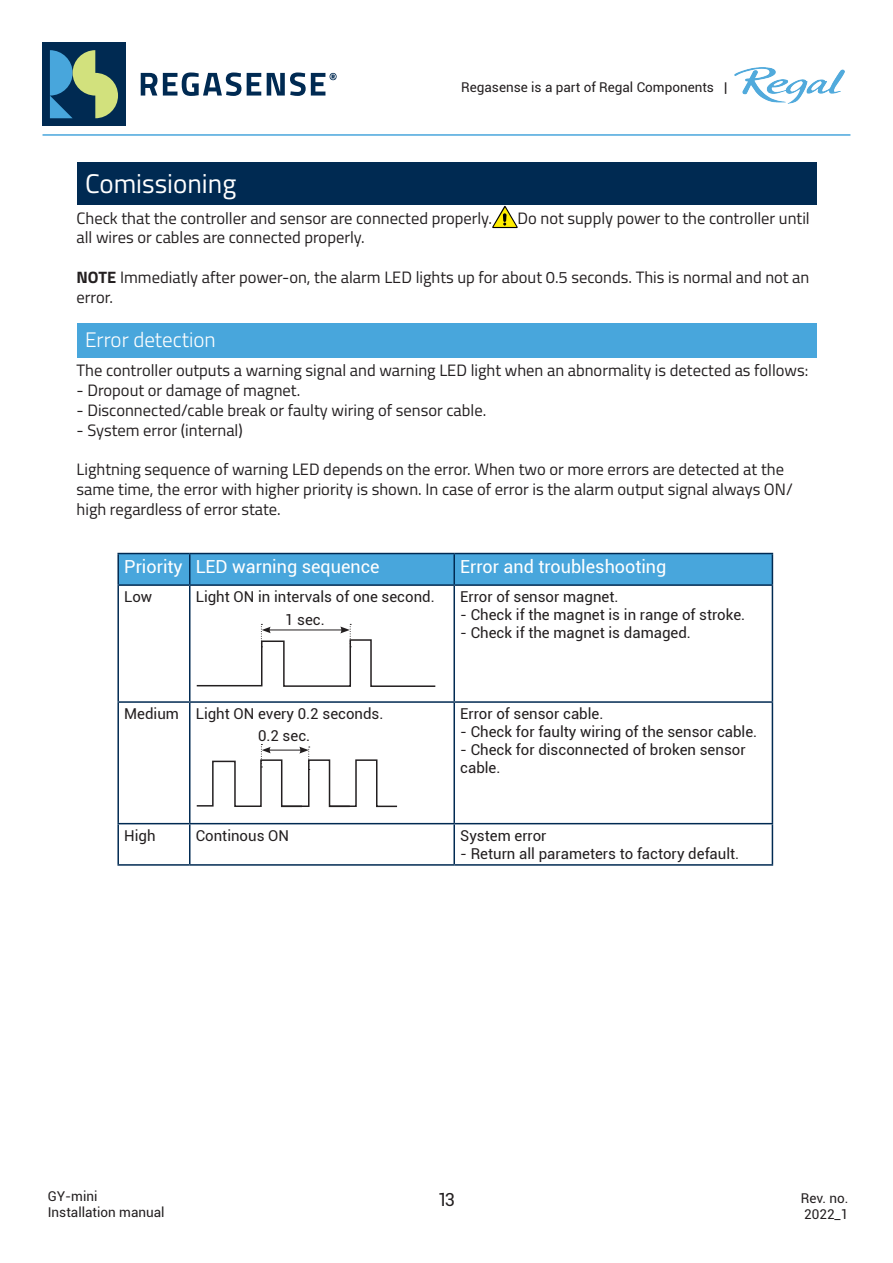
<style>
.page{position:relative;width:893px;height:1263px;background:#fff}
.page>*{position:absolute;margin:0;border:0;box-sizing:border-box;transform-origin:0 0}
.Regal_Main_title{font:27px "Titillium Web";color:#fff}
.Regal_Subheading{font:300 21px "Titillium Web";color:#fff}
.t1{font:18px "Roboto";color:#fff}
.t2{font:18px "Roboto";color:#231f20}
.Regal_Body_text{font:16.5px/19.8px "Titillium Web";color:#231f20}
.t3{font:15px/18px "Roboto";color:#231f20}
.t4{font:13.5px/16.2px "Roboto";color:#231f20}
.s1{font-weight:700}
</style>
<div class="page">
<img style="left:735px;top:68px;width:110px;height:36px">
<div style="left:42px;top:43px;width:84px;height:83px;background:#002a52"></div>
<svg style="left:50px;top:50px;width:68px;height:68px"></svg>
<svg style="left:141px;top:73px;width:16px;height:23px"></svg>
<svg style="left:163px;top:72px;width:78px;height:24px"></svg>
<svg style="left:247px;top:73px;width:14px;height:23px"></svg>
<svg style="left:267px;top:72px;width:70px;height:24px"></svg>
<hr style="left:43px;top:134px;width:807px;height:2px;background:#48a6dc">
<div style="left:77px;top:162px;width:739px;height:43px;background:#002a52"></div>
<div style="left:77px;top:323px;width:739px;height:34px;background:#48a6dc"></div>
<svg style="left:492px;top:206px;width:26px;height:22px"></svg>
<div style="left:119px;top:554px;width:653px;height:30px;background:#48a6dc"></div>
<hr style="left:117px;top:586px;width:2px;height:115px;background:#002a52">
<hr style="left:189px;top:586px;width:1px;height:115px;background:#002a52">
<hr style="left:453px;top:586px;width:2px;height:115px;background:#002a52">
<hr style="left:772px;top:586px;width:1px;height:115px;background:#002a52">
<hr style="left:117px;top:701px;width:73px;height:2px;background:#002a52">
<hr style="left:117px;top:703px;width:2px;height:120px;background:#002a52">
<hr style="left:190px;top:701px;width:264px;height:2px;background:#002a52">
<hr style="left:189px;top:703px;width:1px;height:120px;background:#002a52">
<hr style="left:454px;top:701px;width:319px;height:2px;background:#002a52">
<hr style="left:453px;top:703px;width:2px;height:120px;background:#002a52">
<hr style="left:772px;top:703px;width:1px;height:120px;background:#002a52">
<hr style="left:117px;top:823px;width:73px;height:1px;background:#002a52">
<hr style="left:117px;top:824px;width:2px;height:40px;background:#002a52">
<hr style="left:190px;top:823px;width:264px;height:1px;background:#002a52">
<hr style="left:189px;top:824px;width:1px;height:40px;background:#002a52">
<hr style="left:454px;top:823px;width:319px;height:1px;background:#002a52">
<hr style="left:453px;top:824px;width:2px;height:40px;background:#002a52">
<hr style="left:772px;top:824px;width:1px;height:40px;background:#002a52">
<hr style="left:117px;top:864px;width:73px;height:2px;background:#002a52">
<hr style="left:190px;top:864px;width:264px;height:2px;background:#002a52">
<hr style="left:454px;top:864px;width:319px;height:2px;background:#002a52">
<hr style="left:117px;top:553px;width:73px;height:1px;background:#002a52">
<hr style="left:117px;top:554px;width:2px;height:30px;background:#002a52">
<hr style="left:190px;top:553px;width:264px;height:1px;background:#002a52">
<hr style="left:189px;top:554px;width:1px;height:30px;background:#002a52">
<hr style="left:454px;top:553px;width:319px;height:1px;background:#002a52">
<hr style="left:453px;top:554px;width:2px;height:30px;background:#002a52">
<hr style="left:772px;top:554px;width:1px;height:30px;background:#002a52">
<hr style="left:117px;top:584px;width:73px;height:2px;background:#002a52">
<hr style="left:190px;top:584px;width:264px;height:2px;background:#002a52">
<hr style="left:454px;top:584px;width:319px;height:2px;background:#002a52">
<svg style="left:196px;top:624px;width:240px;height:63px"></svg>
<svg style="left:196px;top:744px;width:202px;height:64px"></svg>
<p class="t4" style="left:461px;top:79px;width:268px">Regasense is a part of Regal Components |</p>
<p class="Regal_Main_title" style="left:85px;top:163px;width:153px">Comissioning</p>
<p class="Regal_Body_text" style="left:77px;top:207px;width:417px">Check that the controller and sensor are connected properly.</p>
<p class="Regal_Body_text" style="left:518px;top:207px;width:294px">Do not supply power to the controller until</p>
<p class="Regal_Body_text" style="left:77px;top:227px;width:290px">all wires or cables are connected properly.</p>
<p class="Regal_Body_text" style="left:77px;top:266px;width:734px"><span class="s1">NOTE</span> Immediatly after power-on, the alarm LED lights up for about 0.5 seconds. This is normal and not an error.</p>
<p class="Regal_Subheading" style="left:85px;top:325px;width:132px">Error detection</p>
<p class="Regal_Body_text" style="left:77px;top:360px;width:733px">The controller outputs a warning signal and warning LED light when an abnormality is detected as follows:</p>
<p class="Regal_Body_text" style="left:77px;top:380px;width:225px">- Dropout or damage of magnet.</p>
<p class="Regal_Body_text" style="left:77px;top:399px;width:411px">- Disconnected/cable break or faulty wiring of sensor cable.</p>
<p class="Regal_Body_text" style="left:77px;top:419px;width:168px">- System error (internal)</p>
<p class="Regal_Body_text" style="left:77px;top:459px;width:718px">Lightning sequence of warning LED depends on the error. When two or more errors are detected at the same time, the error with higher priority is shown. In case of error is the alarm output signal always ON/ high regardless of error state.</p>
<p class="t1" style="left:124px;top:554px;width:60px">Priority</p>
<p class="t1" style="left:196px;top:554px;width:185px">LED warning sequence</p>
<p class="t1" style="left:460px;top:554px;width:208px">Error and troubleshooting</p>
<p class="t3" style="left:124px;top:587px;width:30px">Low</p>
<p class="t3" style="left:196px;top:587px;width:240px">Light ON in intervals of one second.</p>
<p class="t3" style="left:460px;top:587px;width:160px">Error of sensor magnet.</p>
<p class="t3" style="left:460px;top:605px;width:286px">- Check if the magnet is in range of stroke.</p>
<p class="t3" style="left:460px;top:623px;width:232px">- Check if the magnet is damaged.</p>
<p class="t3" style="left:285px;top:610px;width:41px">1 sec.</p>
<p class="t3" style="left:124px;top:704px;width:56px">Medium</p>
<p class="t3" style="left:196px;top:704px;width:189px">Light ON every 0.2 seconds.</p>
<p class="t3" style="left:460px;top:704px;width:145px">Error of sensor cable.</p>
<p class="t3" style="left:460px;top:722px;width:299px">- Check for faulty wiring of the sensor cable.</p>
<p class="t3" style="left:460px;top:740px;width:287px">- Check for disconnected of broken sensor cable.</p>
<p class="t3" style="left:258px;top:726px;width:54px">0.2 sec.</p>
<p class="t3" style="left:124px;top:826px;width:33px">High</p>
<p class="t3" style="left:196px;top:826px;width:95px">Continous ON</p>
<p class="t3" style="left:460px;top:826px;width:88px">System error</p>
<p class="t3" style="left:460px;top:844px;width:280px">- Return all parameters to factory default.</p>
<p class="t4" style="left:48px;top:1187px;width:118px">GY-mini<br>Installation manual</p>
<p class="t2" style="left:438px;top:1187px;width:19px">13</p>
<p class="t4" style="left:801px;top:1189px;width:49px">Rev. no.<br>2022_1</p>
</div>
